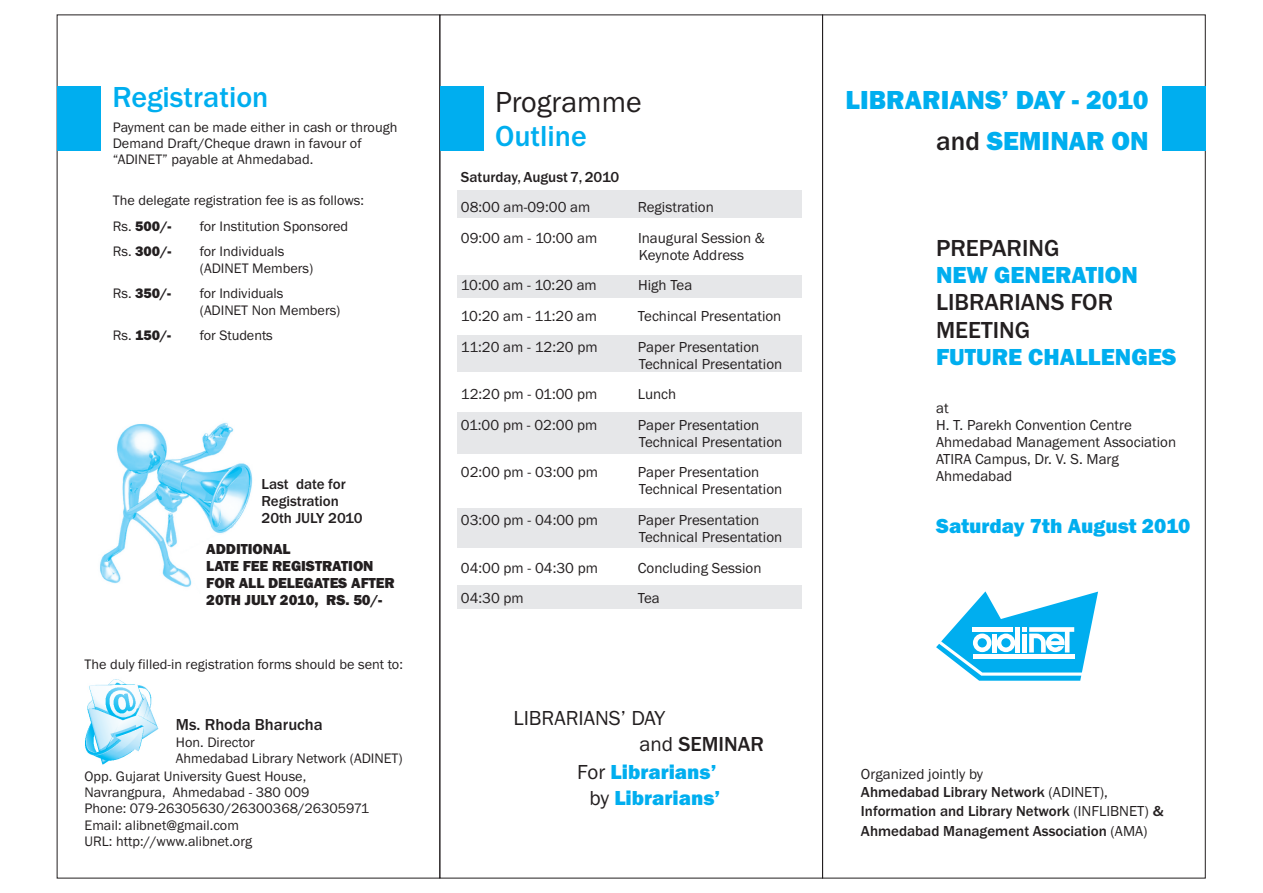
<style>
.page{position:relative;width:1263px;height:893px;background:#fff}
.page>*{position:absolute;margin:0;border:0;box-sizing:border-box;transform-origin:0 0}
.t1{font:500 30px "Franklin Gothic";color:#00aeef}
.t2{font:30px "Franklin Gothic";color:#231f20}
.t3{font:800 27px/40.8px "Franklin Gothic";color:#00aeef;text-align:right}
.t4{font:500 24px/27.3px "Franklin Gothic";color:#231f20}
.t5{font:800 24px "Franklin Gothic";color:#00aeef}
.t6{font:800 21px/25.8px "Franklin Gothic";color:#00aeef;text-align:center}
.t7{font:21px/25.8px "Franklin Gothic";color:#231f20}
.t8{font:500 16.5px "Franklin Gothic";color:#231f20}
.t9{font:15px/17px "Franklin Gothic";color:#231f20}
.t10{font:500 15px/18.9px "Franklin Gothic";color:#231f20}
.t11{font:800 15px/17px "Franklin Gothic";letter-spacing:-.01em;color:#231f20}
.t12{font:14.25px/16.2px "Franklin Gothic";color:#231f20}
.t13{font:800 14.25px "Franklin Gothic";color:#231f20}
.s1{font-weight:800}
.s2{font-weight:400}
.s3{font-weight:500}
.s4{font-weight:400;color:#231f20}
.s5{font-weight:500;color:#231f20}
</style>
<div class="page">
<img style="left:85px;top:679px;width:74px;height:86px">
<img style="left:100px;top:422px;width:153px;height:165px">
<div style="left:457px;top:585px;width:345px;height:24px;background:#e6e7e9"></div>
<div style="left:457px;top:509px;width:345px;height:39px;background:#e6e7e9"></div>
<div style="left:457px;top:412px;width:345px;height:41px;background:#e6e7e9"></div>
<div style="left:457px;top:336px;width:345px;height:36px;background:#e6e7e9"></div>
<div style="left:457px;top:276px;width:345px;height:22px;background:#e6e7e9"></div>
<div style="left:457px;top:190px;width:345px;height:27px;background:#e6e7e9"></div>
<svg style="left:936px;top:591px;width:162px;height:90px"></svg>
<div style="left:997px;top:634px;width:18px;height:18px;background:#fff;border-radius:50%"></div>
<div style="left:1001px;top:638px;width:9px;height:9px;background:#00aeef;border-radius:50%"></div>
<div style="left:977px;top:638px;width:10px;height:9px;background:#00aeef;border-radius:50%"></div>
<div style="left:57px;top:87px;width:43px;height:64px;background:#00aeef"></div>
<div style="left:440px;top:87px;width:43px;height:64px;background:#00aeef"></div>
<div style="left:1162px;top:87px;width:44px;height:64px;background:#00aeef"></div>
<h1 class="t1" style="left:112px;top:86px;width:158px">Registration</h1>
<h1 class="t2" style="left:495px;top:91px;width:148px">Programme</h1>
<h1 class="t1" style="left:495px;top:125px;width:93px">Outline</h1>
<p class="t12" style="left:113px;top:120px;width:286px">Payment can be made either in cash or through<br>Demand Draft/Cheque drawn in favour of “ADINET” payable at Ahmedabad.</p>
<p class="t12" style="left:113px;top:188px;width:253px;line-height:25.8px">The delegate registration fee is as follows:<br>Rs. <span class="s1">500/-</span></p>
<p class="t10" style="left:461px;top:168px;width:160px">Saturday, August 7, 2010</p>
<p class="t9" style="left:461px;top:200px;width:131px">08:00 am-09:00 am</p>
<p class="t9" style="left:638px;top:200px;width:78px">Registration</p>
<p class="t9" style="left:461px;top:230px;width:138px">09:00 am - 10:00 am</p>
<p class="t9" style="left:638px;top:230px;width:128px">Inaugural Session &amp;<br>Keynote Address</p>
<p class="t9" style="left:461px;top:278px;width:137px">10:00 am - 10:20 am</p>
<p class="t9" style="left:638px;top:278px;width:56px">High Tea</p>
<p class="t9" style="left:461px;top:309px;width:138px">10:20 am - 11:20 am</p>
<p class="t9" style="left:638px;top:309px;width:145px">Techincal Presentation</p>
<p class="t9" style="left:461px;top:339px;width:138px">11:20 am - 12:20 pm</p>
<p class="t9" style="left:638px;top:339px;width:146px">Paper Presentation<br>Technical Presentation</p>
<p class="t9" style="left:461px;top:387px;width:138px">12:20 pm - 01:00 pm</p>
<p class="t9" style="left:638px;top:387px;width:40px">Lunch</p>
<p class="t9" style="left:461px;top:418px;width:138px">01:00 pm - 02:00 pm</p>
<p class="t9" style="left:638px;top:418px;width:146px">Paper Presentation<br>Technical Presentation</p>
<p class="t9" style="left:461px;top:465px;width:139px">02:00 pm - 03:00 pm</p>
<p class="t9" style="left:638px;top:465px;width:146px">Paper Presentation<br>Technical Presentation</p>
<p class="t9" style="left:461px;top:513px;width:139px">03:00 pm - 04:00 pm</p>
<p class="t9" style="left:638px;top:513px;width:146px">Paper Presentation<br>Technical Presentation</p>
<p class="t9" style="left:461px;top:560px;width:139px">04:00 pm - 04:30 pm</p>
<p class="t9" style="left:638px;top:560px;width:125px">Concluding Session</p>
<p class="t9" style="left:461px;top:591px;width:64px">04:30 pm</p>
<p class="t9" style="left:638px;top:591px;width:24px">Tea</p>
<p class="t12" style="left:200px;top:219px;width:150px">for Institution Sponsored</p>
<p class="t13" style="left:113px;top:246px;width:60px"><span class="s2">Rs.</span> 300/-</p>
<p class="t12" style="left:200px;top:245px;width:115px">for Individuals (ADINET Members)</p>
<p class="t13" style="left:113px;top:288px;width:60px"><span class="s2">Rs.</span> 350/-</p>
<p class="t12" style="left:200px;top:287px;width:142px">for Individuals<br>(ADINET Non Members)</p>
<p class="t13" style="left:113px;top:330px;width:60px"><span class="s2">Rs.</span> 150/-</p>
<p class="t12" style="left:200px;top:329px;width:74px">for Students</p>
<p class="t10" style="left:262px;top:476px;width:103px;line-height:17px">Last date for<br>Registration<br>20th JULY 2010</p>
<p class="t11" style="left:206px;top:542px;width:190px">ADDITIONAL<br>LATE FEE REGISTRATION<br>FOR ALL DELEGATES AFTER<br>20TH JULY 2010, RS. 50/-</p>
<p class="t12" style="left:85px;top:657px;width:320px">The duly filled-in registration forms should be sent to:</p>
<p class="t8" style="left:176px;top:718px;width:148px">Ms. Rhoda Bharucha</p>
<p class="t12" style="left:176px;top:735px;width:228px">Hon. Director<br>Ahmedabad Library Network (ADINET)</p>
<p class="t12" style="left:85px;top:769px;width:286px">Opp. Gujarat University Guest House, Navrangpura, Ahmedabad - 380 009<br>Phone: 079-26305630/26300368/26305971<br>Email: alibnet@gmail.com<br>URL: http://www.alibnet.org</p>
<h3 class="t7" style="left:639px;top:707px;width:126px;text-indent:-126px">LIBRARIANS’ DAY<br>and <span class="s3">SEMINAR</span></h3>
<h3 class="t6" style="left:577px;top:761px;width:145px"><span class="s4">For</span> Librarians’ <span class="s4">by</span> Librarians’</h3>
<h2 class="t3" style="left:846px;top:82px;width:304px">LIBRARIANS’ DAY - 2010 <span class="s5">and</span> SEMINAR ON</h2>
<h3 class="t4" style="left:936px;top:236px;width:125px">PREPARING</h3>
<h3 class="t4" style="left:936px;top:291px;width:179px">LIBRARIANS FOR<br>MEETING</h3>
<h3 class="t5" style="left:936px;top:266px;width:203px">NEW GENERATION</h3>
<h3 class="t5" style="left:936px;top:348px;width:242px">FUTURE CHALLENGES</h3>
<p class="t9" style="left:936px;top:401px;width:241px">at<br>H. T. Parekh Convention Centre<br>Ahmedabad Management Association<br>ATIRA Campus, Dr. V. S. Marg<br>Ahmedabad</p>
<h3 class="t6" style="left:936px;top:515px;width:256px">Saturday 7th August 2010</h3>
<p class="t10" style="left:861px;top:765px;width:304px"><span class="s2">Organized jointly by<br></span>Ahmedabad Library Network <span class="s2">(ADINET), </span>Information and Library Network <span class="s2">(INFLIBNET)</span> &amp; Ahmedabad Management Association <span class="s2">(AMA)</span></p>
</div>
